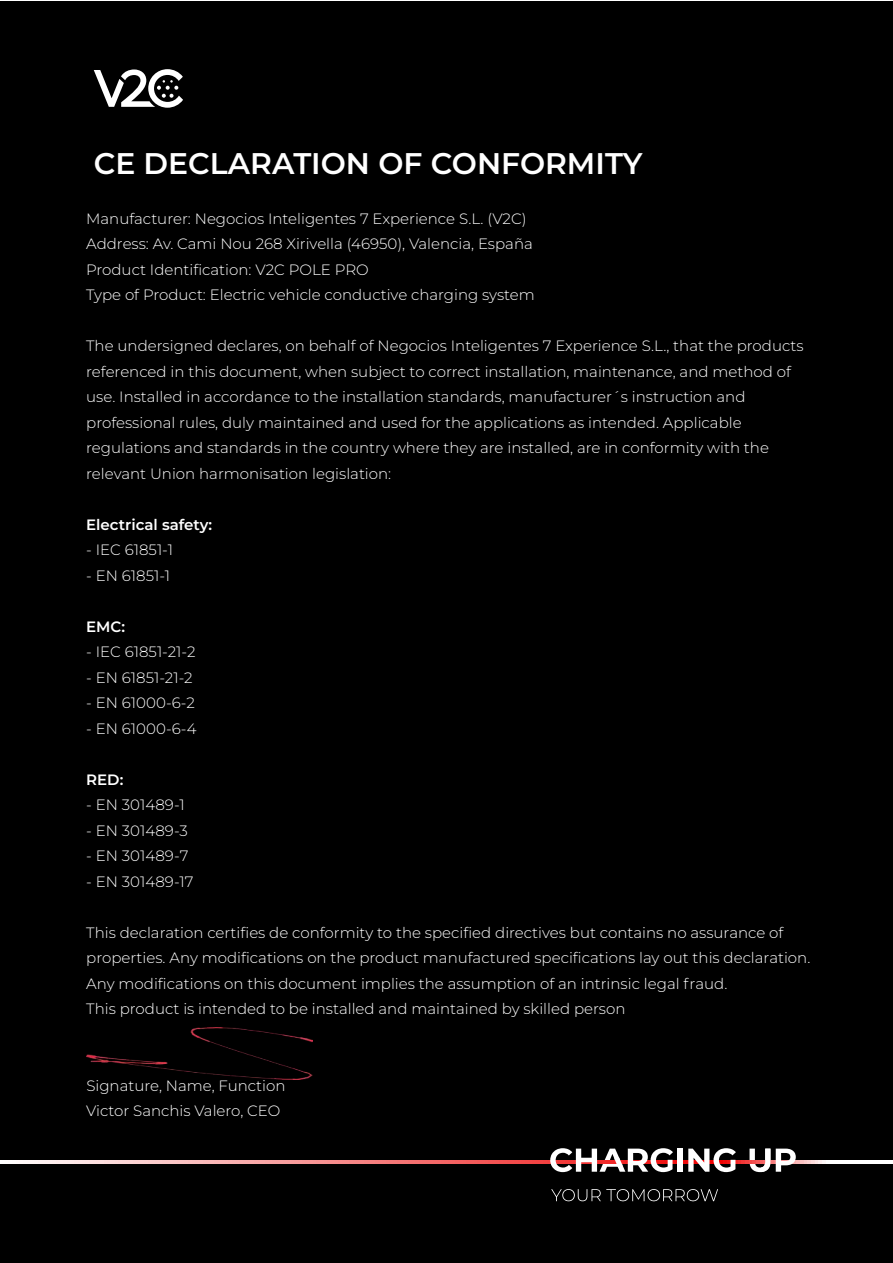
<style>
.page{position:relative;width:893px;height:1263px;background:#fff}
.page>*{position:absolute;margin:0;border:0;box-sizing:border-box;transform-origin:0 0}
.t1{font:600 29.85px "Montserrat";color:#fff}
.t2{font:300 15px/25.5px "Montserrat";color:#fff}
.t3{font:600 15px "Montserrat";color:#fff}
</style>
<div class="page">
<div style="left:0;top:1px;width:893px;height:1262px;background:#000"></div>
<svg style="left:94px;top:69px;width:89px;height:39px"></svg>
<svg style="left:0;top:1160px;width:893px;height:3px;background:#f8a8a8"></svg>
<svg style="left:551px;top:1189px;width:167px;height:12px"></svg>
<svg style="left:550px;top:1148px;width:123px;height:24px"></svg>
<div style="left:677px;top:1148px;width:6px;height:24px;background:#fff"></div>
<svg style="left:688px;top:1148px;width:48px;height:24px"></svg>
<svg style="left:749px;top:1148px;width:21px;height:24px"></svg>
<svg style="left:776px;top:1148px;width:20px;height:24px"></svg>
<img style="left:86px;top:1027px;width:227px;height:53px">
<h1 class="t1" style="left:94px;top:144px;width:550px">CE DECLARATION OF CONFORMITY</h1>
<p class="t2" style="left:86px;top:205px;width:450px">Manufacturer: Negocios Inteligentes 7 Experience S.L. (V2C)<br>Address: Av. Cami Nou 268 Xirivella (46950), Valencia, España Product Identification: V2C POLE PRO<br>Type of Product: Electric vehicle conductive charging system</p>
<p class="t2" style="left:86px;top:333px;width:719px">The undersigned declares, on behalf of Negocios Inteligentes 7 Experience S.L., that the products referenced in this document, when subject to correct installation, maintenance, and method of use. Installed in accordance to the installation standards, manufacturer´s instruction and professional rules, duly maintained and used for the applications as intended. Applicable regulations and standards in the country where they are installed, are in conformity with the relevant Union harmonisation legislation:</p>
<p class="t3" style="left:86px;top:514px;width:127px">Electrical safety:</p>
<p class="t2" style="left:86px;top:537px;width:88px">- IEC 61851-1</p>
<p class="t2" style="left:86px;top:562px;width:85px">- EN 61851-1</p>
<p class="t3" style="left:86px;top:616px;width:40px">EMC:</p>
<p class="t2" style="left:86px;top:639px;width:111px">- IEC 61851-21-2</p>
<p class="t2" style="left:86px;top:664px;width:108px">- EN 61851-21-2</p>
<p class="t2" style="left:86px;top:690px;width:110px">- EN 61000-6-2</p>
<p class="t2" style="left:86px;top:715px;width:112px">- EN 61000-6-4</p>
<p class="t3" style="left:86px;top:769px;width:39px">RED:</p>
<p class="t2" style="left:86px;top:792px;width:100px">- EN 301489-1</p>
<p class="t2" style="left:86px;top:817px;width:103px">- EN 301489-3</p>
<p class="t2" style="left:86px;top:843px;width:104px">- EN 301489-7</p>
<p class="t2" style="left:86px;top:868px;width:109px">- EN 301489-17</p>
<p class="t2" style="left:86px;top:919px;width:726px">This declaration certifies de conformity to the specified directives but contains no assurance of properties. Any modifications on the product manufactured specifications lay out this declaration.<br>Any modifications on this document implies the assumption of an intrinsic legal fraud.<br>This product is intended to be installed and maintained by skilled person</p>
<p class="t2" style="left:86px;top:1072px;width:201px">Signature, Name, Function<br>Victor Sanchis Valero, CEO</p>
</div>
